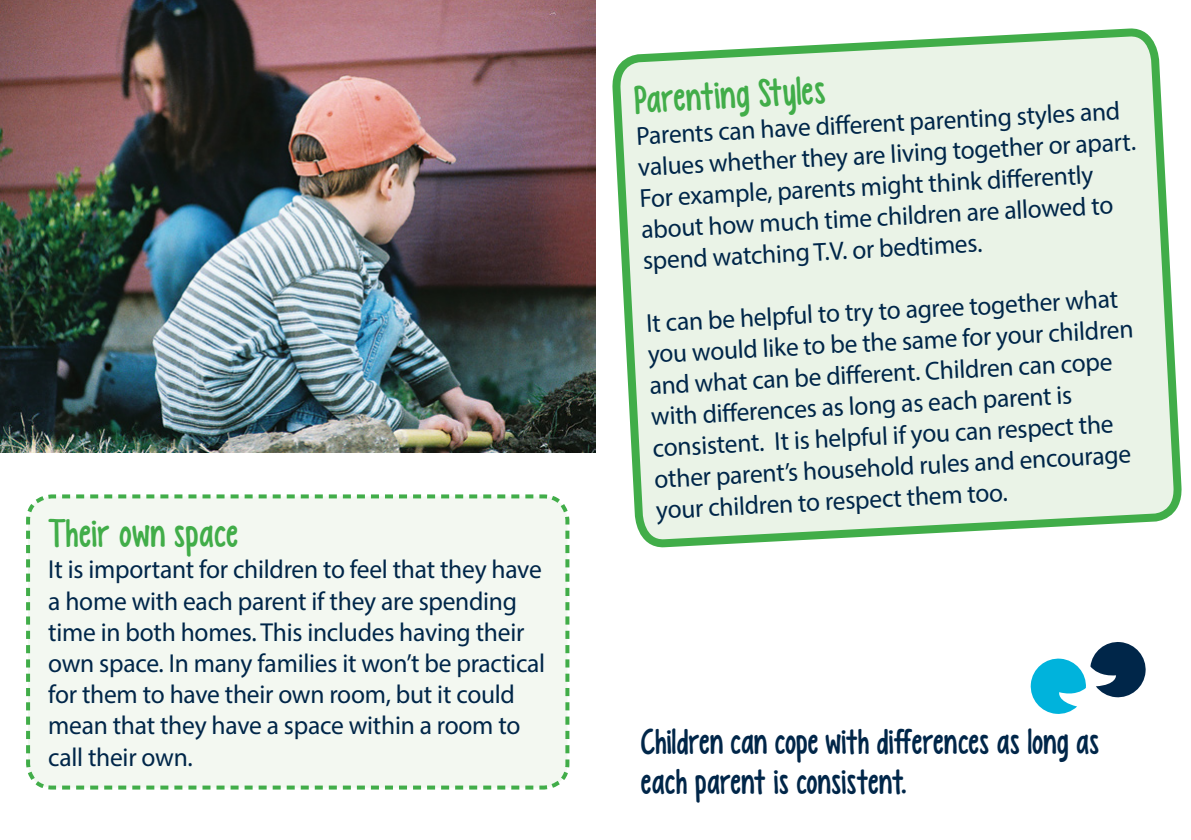
<style>
.page{position:relative;width:1191px;height:840px;background:#fff}
.page>*{position:absolute;margin:0;border:0;box-sizing:border-box;transform-origin:0 0}
.t1{font:40px "KG Empireof Dirt";letter-spacing:.005em;color:#41ad49}
.t2{font:36px/40px "KG Empireof Dirt";letter-spacing:.01em;color:#002649}
.t3{font:26px/31.2px "Myriad Pro";letter-spacing:-.01em;color:#002649}
</style>
<div class="page">
<img style="left:0;top:0;width:595px;height:452px">
<svg style="left:615px;top:31px;width:567px;height:513px;background:#e2f0e0"></svg>
<svg style="left:1030px;top:642px;width:116px;height:72px"></svg>
<div style="left:26px;top:494px;width:544px;height:296px;background:#f3f8f1"></div>
<h1 class="t1" style="left:48px;top:510px;width:191px">Their own space</h1>
<p class="t3" style="left:48px;top:553px;width:498px">It is important for children to feel that they have a home with each parent if they are spending time in both homes. This includes having their own space. In many families it won’t be practical for them to have their own room, but it could mean that they have a space within a room to call their own.</p>
<h1 class="t1" style="left:633px;top:77px;width:192px;rotate:-3deg">Parenting Styles</h1>
<p class="t3" style="left:635px;top:120px;width:500px;rotate:-3deg">Parents can have diff erent parenting styles and values whether they are living together or apart.<br>For example, parents might think diff erently about how much time children are allowed to spend watching T.V. or bedtimes.</p>
<p class="t3" style="left:645px;top:307px;width:487px;rotate:-3deg">It can be helpful to try to agree together what you would like to be the same for your children and what can be diff erent. Children can cope with diff erences as long as each parent is consistent. It is helpful if you can respect the other parent’s household rules and encourage your children to respect them too.</p>
<h2 class="t2" style="left:641px;top:721px;width:460px">Children can cope with differences as long as each parent is consistent.</h2>
</div>
